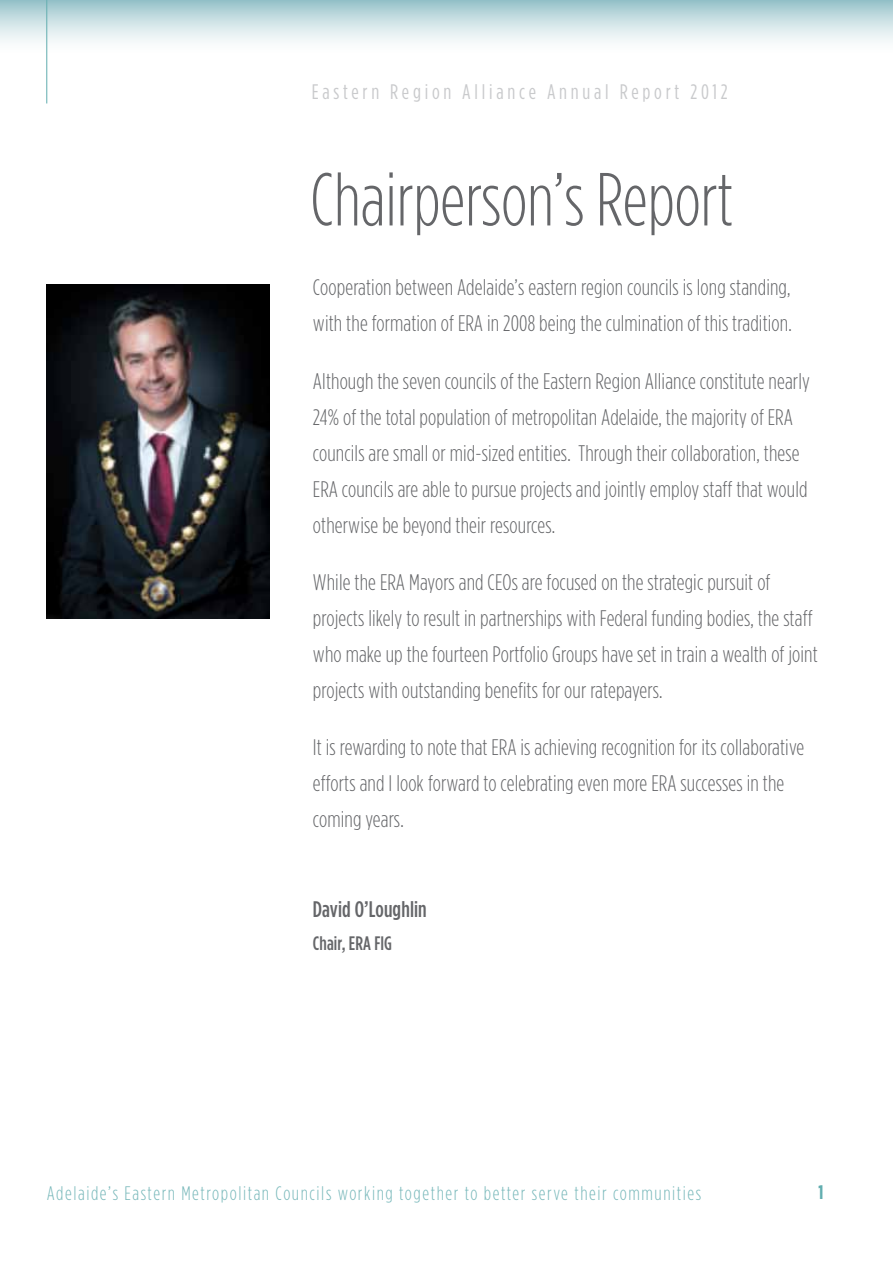
<style>
.page{position:relative;width:893px;height:1263px;background:#fff}
.page>*{position:absolute;margin:0;border:0;box-sizing:border-box;transform-origin:0 0}
.t1{font:300 condensed 75px "Gotham HTF";color:#656669;scale:.96 1}
.t2{font:300 condensed 22.5px/36px "Gotham HTF";letter-spacing:.005em;color:#656669}
.t3{font:500 condensed 22.5px "Gotham HTF";letter-spacing:.005em;color:#656669}
.t4{font:condensed 21px "Gotham HTF";letter-spacing:.18em;color:#c9cacc}
.t5{font:300 condensed 19.5px "Gotham HTF";letter-spacing:.08em;color:#78b8ba}
.t6{font:500 condensed 19.5px "Gotham HTF";letter-spacing:.005em;color:#656669}
.t7{font:700 condensed 19.5px "Gotham HTF";color:#62aeb0}
</style>
<div class="page">
<div style="left:0;top:0;width:893px;height:54px;background:linear-gradient(to bottom,#9ec7ce,#fff)"></div>
<img style="left:47px;top:285px;width:222px;height:333px">
<hr style="left:46px;top:0;width:1px;height:103px;background:#67b0b2">
<p class="t4" style="left:312px;top:80px;width:417px">Eastern Region Alliance Annual Report 2012</p>
<h1 class="t1" style="left:310px;top:160px;width:442px">Chairperson’s Report</h1>
<p class="t2" style="left:313px;top:269px;width:480px">Cooperation between Adelaide’s eastern region councils is long standing, with the formation of ERA in 2008 being the culmination of this tradition.</p>
<p class="t2" style="left:313px;top:363px;width:498px">Although the seven councils of the Eastern Region Alliance constitute nearly 24% of the total population of metropolitan Adelaide, the majority of ERA councils are small or mid-sized entities. Through their collaboration, these ERA councils are able to pursue projects and jointly employ staff that would otherwise be beyond their resources.</p>
<p class="t2" style="left:313px;top:564px;width:506px">While the ERA Mayors and CEOs are focused on the strategic pursuit of projects likely to result in partnerships with Federal funding bodies, the staff who make up the fourteen Portfolio Groups have set in train a wealth of joint projects with outstanding benefits for our ratepayers.</p>
<p class="t2" style="left:313px;top:729px;width:493px">It is rewarding to note that ERA is achieving recognition for its collaborative efforts and I look forward to celebrating even more ERA successes in the coming years.</p>
<p class="t3" style="left:313px;top:896px;width:115px">David O’Loughlin</p>
<p class="t6" style="left:313px;top:932px;width:81px">Chair, ERA FIG</p>
<p class="t5" style="left:47px;top:1182px;width:656px">Adelaide’s Eastern Metropolitan Councils working together to better serve their communities</p>
<p class="t7" style="left:819px;top:1181px;width:6px">1</p>
</div>
